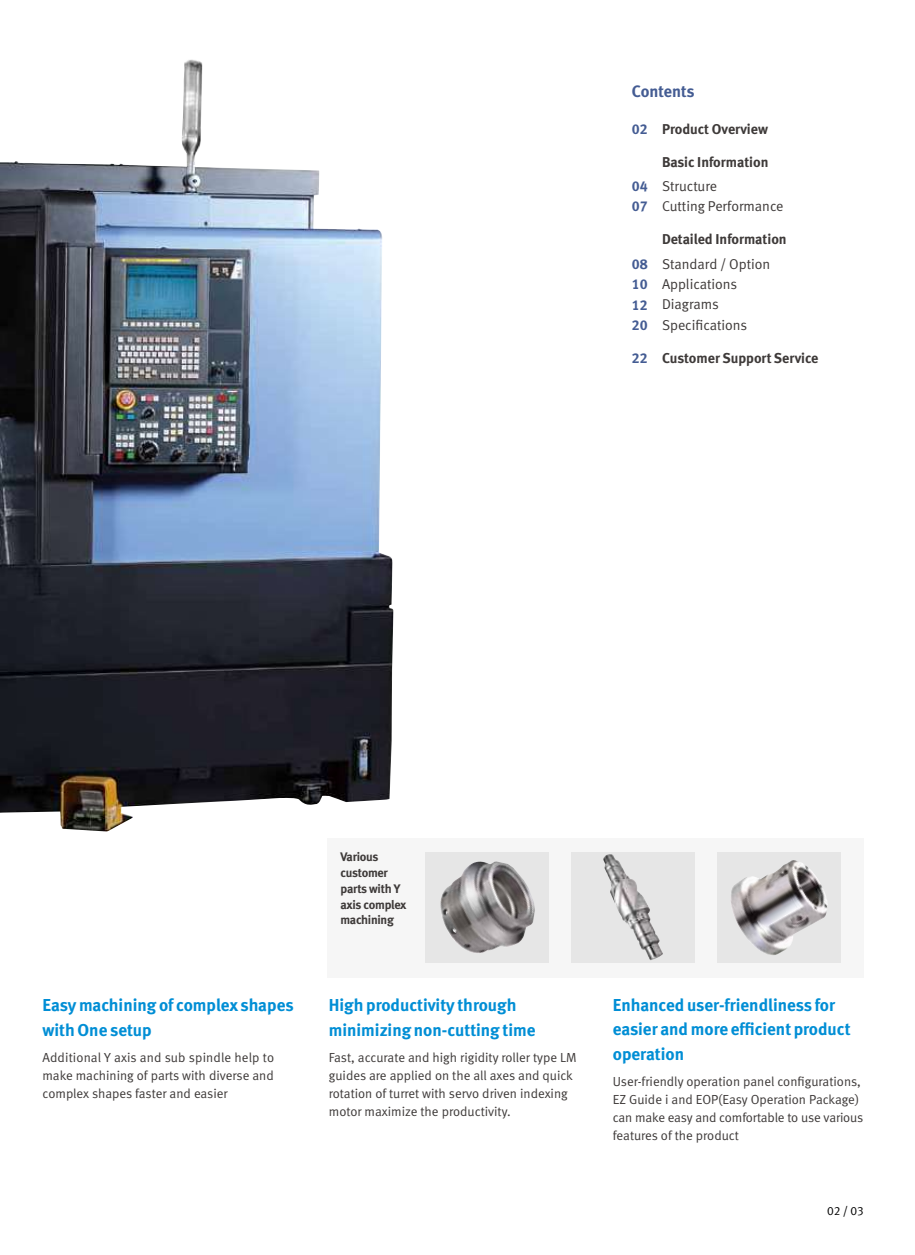
<style>
.page{position:relative;width:915px;height:1255px;background:#fff}
.page>*{position:absolute;margin:0;border:0;box-sizing:border-box;transform-origin:0 0}
.t1{font:17.25px/24.8px "Meta Bold LF";color:#008ed5}
.t2{font:700 16.5px "Meta Plus";letter-spacing:-.005em;color:#445c93}
.t3{font:14.25px/20.2px "Meta Normal LF";color:#3e3a39}
.t4{font:14.25px "Meta Bold LF";color:#3e3a39}
.t5{font:13.2px/18px "Meta Normal LF";color:#3e3a39}
.t6{font:12.3px/15.8px "Meta Bold LF";letter-spacing:-.02em;color:#3e3a39}
.t7{font:12px "Meta Normal LF";color:#000}
.s1{color:#445c93}
.s2{font-family:"Meta Bold LF";color:#445c93}
</style>
<div class="page">
<img style="left:0;top:59px;width:393px;height:772px">
<div style="left:327px;top:838px;width:536px;height:140px;background:#f6f6f6"></div>
<div style="left:716px;top:852px;width:124px;height:110px;background:#e6e6e6"></div>
<img style="left:731px;top:860px;width:97px;height:95px">
<div style="left:425px;top:852px;width:124px;height:110px;background:#e6e6e6"></div>
<img style="left:440px;top:861px;width:95px;height:92px">
<div style="left:571px;top:852px;width:123px;height:110px;background:#e6e6e6"></div>
<img style="left:603px;top:854px;width:60px;height:106px">
<p class="t2" style="left:631px;top:81px;width:64px">Contents</p>
<p class="t4" style="left:631px;top:120px;width:137px"><span class="s1">02</span> Product Overview</p>
<p class="t4" style="left:661px;top:153px;width:108px">Basic Information</p>
<p class="t3" style="left:631px;top:176px;width:153px"><span class="s2">04</span> Structure<br><span class="s2">07</span> Cutting Performance</p>
<p class="t4" style="left:661px;top:230px;width:126px">Detailed Information</p>
<p class="t3" style="left:631px;top:254px;width:140px"><span class="s2">08</span> Standard / Option<br><span class="s2">10</span> Applications<br><span class="s2">12</span> Diagrams<br><span class="s2">20</span> Specifications</p>
<p class="t4" style="left:631px;top:349px;width:188px"><span class="s1">22</span> Customer Support Service</p>
<h1 class="t1" style="left:43px;top:991px;width:252px">Easymachining of complex shapes with One setup</h1>
<p class="t5" style="left:43px;top:1047px;width:233px;text-align:justify">Additional Y axis and sub spindle help to make machining of parts with diverse and complex shapes faster and easier</p>
<p class="t6" style="left:340px;top:848px;width:67px">Various customer parts with Y axis complex machining</p>
<h1 class="t1" style="left:328px;top:991px;width:208px">High productivity through minimizing non-cutting time</h1>
<p class="t5" style="left:328px;top:1047px;width:249px">Fast, accurate and high rigidity roller type LM guides are applied on the all axes and quick rotation of turret with servo driven indexing motor maximize the productivity.</p>
<h1 class="t1" style="left:612px;top:992px;width:239px;line-height:24.3px">Enhanced user-friendliness for easier and more efficient product operation</h1>
<p class="t5" style="left:612px;top:1071px;width:252px">User-friendly operation panel configurations, EZ Guide i and EOP(Easy Operation Package) can make easy and comfortable to use various features of the product</p>
<p class="t7" style="left:826px;top:1203px;width:38px">02/03</p>
</div>
